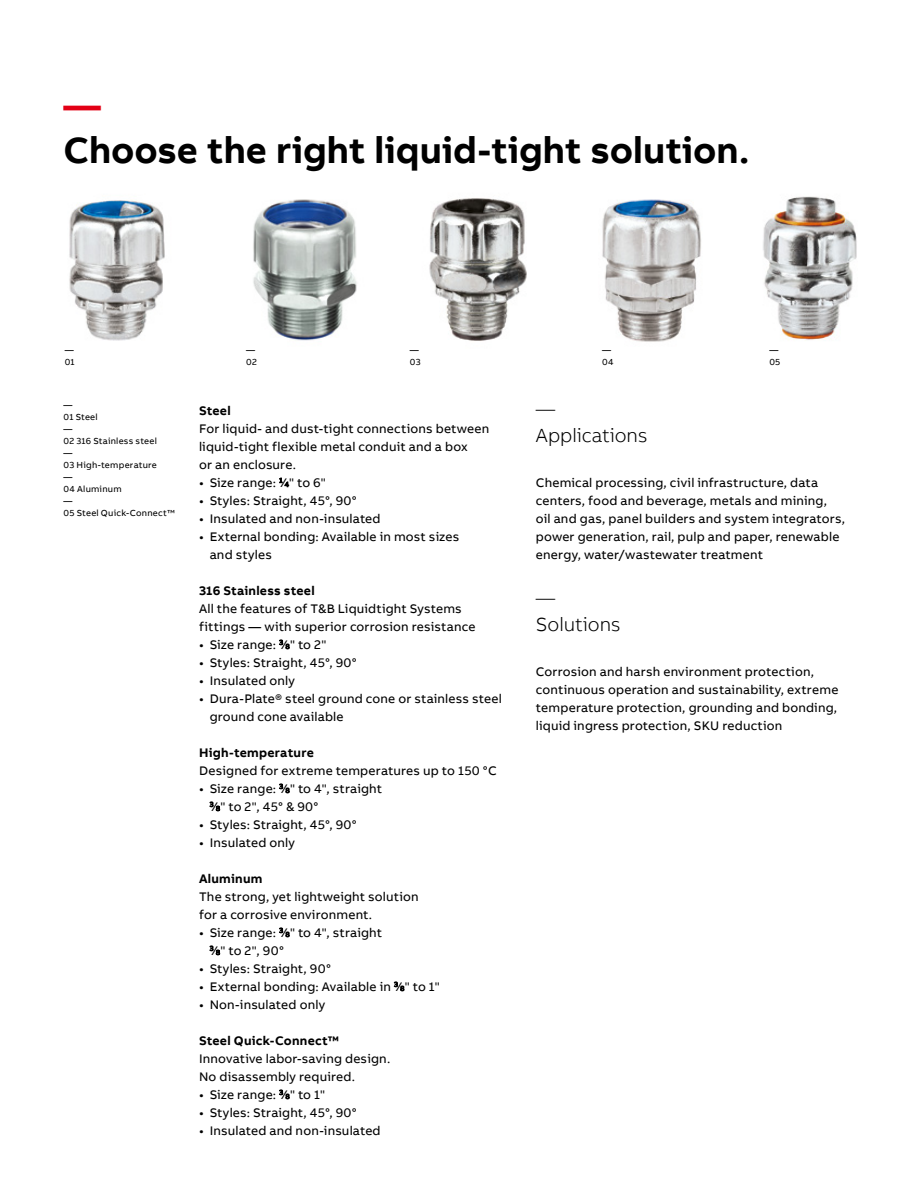
<style>
.page{position:relative;width:918px;height:1188px;background:#fff}
.page>*{position:absolute;margin:0;border:0;box-sizing:border-box;transform-origin:0 0}
.t1{font:700 37.5px "AB Bvoice";color:#000}
.t2{font:700 37.5px "AB Bvoice";color:#e30015}
.t3{font:300 19.5px/27px "AB Bvoice";letter-spacing:-.005em;color:#000}
.t4{font:12.75px/18px "AB Bvoice";letter-spacing:.015em;color:#000}
.t5{font:700 12.75px "AB Bvoice";letter-spacing:.02em;color:#000}
.t6{font:9px/12px "AB Bvoice";letter-spacing:.025em;color:#000}
.s1{font-size:7.05px}
</style>
<div class="page">
<svg style="left:280px;top:478px;width:9px;height:9px"></svg>
<svg style="left:279px;top:640px;width:10px;height:9px"></svg>
<svg style="left:279px;top:784px;width:10px;height:9px"></svg>
<svg style="left:210px;top:802px;width:10px;height:9px"></svg>
<svg style="left:279px;top:928px;width:10px;height:9px"></svg>
<svg style="left:210px;top:946px;width:10px;height:9px"></svg>
<svg style="left:394px;top:982px;width:10px;height:9px"></svg>
<svg style="left:279px;top:1090px;width:10px;height:9px"></svg>
<img style="left:69px;top:200px;width:96px;height:141px">
<img style="left:253px;top:199px;width:104px;height:142px">
<img style="left:429px;top:198px;width:98px;height:143px">
<img style="left:602px;top:199px;width:99px;height:143px">
<img style="left:763px;top:196px;width:94px;height:145px">
<h1 class="t2" style="left:64px;top:81px;width:39px">—</h1>
<h1 class="t1" style="left:64px;top:126px;width:687px">Choose the right liquid-tight solution.</h1>
<p class="t6" style="left:65px;top:344px;width:11px">—<br>01</p>
<p class="t6" style="left:246px;top:344px;width:12px">—<br>02</p>
<p class="t6" style="left:410px;top:344px;width:12px">—<br>03</p>
<p class="t6" style="left:602px;top:344px;width:13px">—<br>04</p>
<p class="t6" style="left:769px;top:344px;width:13px">—<br>05</p>
<p class="t6" style="left:64px;top:399px;width:113px">—<br>01 Steel<br>—<br>02 316 Stainless steel<br>—<br>03 High-temperature<br>—<br>04 Aluminum<br>—<br>05 Steel Quick-Connect™</p>
<p class="t5" style="left:199px;top:402px;width:33px">Steel</p>
<p class="t4" style="left:199px;top:420px;width:292px">For liquid- and dust-tight connections between liquid-tight flexible metal conduit and a box<br>or an enclosure.</p>
<p class="t4" style="left:199px;top:474px;width:128px">• Size range: <sup>1</sup>⁄<span class="s1">4</span>" to 6"</p>
<p class="t4" style="left:199px;top:492px;width:159px">• Styles: Straight, 45°, 90°</p>
<p class="t4" style="left:199px;top:510px;width:183px">• Insulated and non-insulated</p>
<p class="t4" style="left:210px;top:528px;width:251px;text-indent:-11px">• External bonding: Available in most sizes and styles</p>
<p class="t5" style="left:199px;top:582px;width:117px">316 Stainless steel</p>
<p class="t4" style="left:199px;top:600px;width:278px">All the features of T&amp;B Liquidtight Systems fittings — with superior corrosion resistance</p>
<p class="t4" style="left:199px;top:636px;width:129px">• Size range: <sup>3</sup>⁄<span class="s1">8</span>" to 2"</p>
<p class="t4" style="left:199px;top:654px;width:159px">• Styles: Straight, 45°, 90°</p>
<p class="t4" style="left:199px;top:672px;width:98px">• Insulated only</p>
<p class="t4" style="left:210px;top:690px;width:294px;text-indent:-11px">• Dura-Plate® steel ground cone or stainless steel ground cone available</p>
<p class="t5" style="left:199px;top:744px;width:116px">High-temperature</p>
<p class="t4" style="left:199px;top:762px;width:299px">Designed for extreme temperatures up to 150 °C</p>
<p class="t4" style="left:210px;top:780px;width:174px;text-indent:-11px">• Size range: <sup>3</sup>⁄<span class="s1">8</span>" to 4", straight<br><sup>3</sup>⁄<span class="s1">8</span>" to 2", 45° &amp; 90°</p>
<p class="t4" style="left:199px;top:816px;width:159px">• Styles: Straight, 45°, 90°</p>
<p class="t4" style="left:199px;top:834px;width:98px">• Insulated only</p>
<p class="t5" style="left:199px;top:870px;width:65px">Aluminum</p>
<p class="t4" style="left:199px;top:888px;width:221px">The strong, yet lightweight solution for a corrosive environment.</p>
<p class="t4" style="left:210px;top:924px;width:174px;text-indent:-11px">• Size range: <sup>3</sup>⁄<span class="s1">8</span>" to 4", straight<br><sup>3</sup>⁄<span class="s1">8</span>" to 2", 90°</p>
<p class="t4" style="left:199px;top:960px;width:133px">• Styles: Straight, 90°</p>
<p class="t4" style="left:199px;top:978px;width:242px">• External bonding: Available in <sup>3</sup>⁄<span class="s1">8</span>" to 1"</p>
<p class="t4" style="left:199px;top:996px;width:128px">• Non-insulated only</p>
<p class="t5" style="left:199px;top:1032px;width:142px">Steel Quick-Connect™</p>
<p class="t4" style="left:199px;top:1050px;width:193px">Innovative labor-saving design.<br>No disassembly required.</p>
<p class="t4" style="left:199px;top:1086px;width:127px">• Size range: <sup>3</sup>⁄<span class="s1">8</span>" to 1"</p>
<p class="t4" style="left:199px;top:1104px;width:159px">• Styles: Straight, 45°, 90°</p>
<p class="t4" style="left:199px;top:1122px;width:183px">• Insulated and non-insulated</p>
<h2 class="t3" style="left:536px;top:395px;width:113px">—<br>Applications</h2>
<p class="t4" style="left:536px;top:474px;width:311px">Chemical processing, civil infrastructure, data centers, food and beverage, metals and mining,<br>oil and gas, panel builders and system integrators, power generation, rail, pulp and paper, renewable energy, water/wastewater treatment</p>
<h2 class="t3" style="left:536px;top:584px;width:86px">—<br>Solutions</h2>
<p class="t4" style="left:536px;top:663px;width:304px">Corrosion and harsh environment protection, continuous operation and sustainability, extreme temperature protection, grounding and bonding, liquid ingress protection, SKU reduction</p>
</div>
